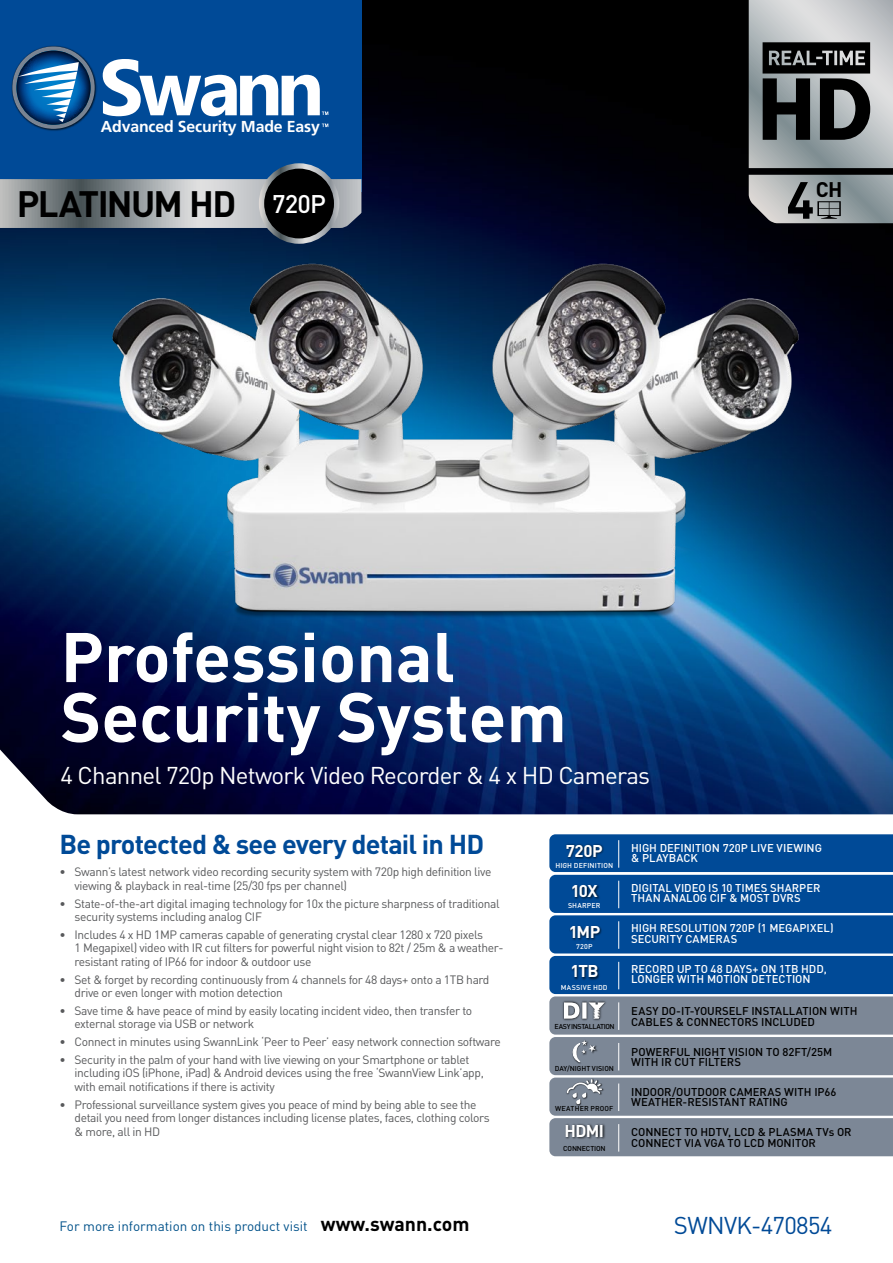
<style>
.page{position:relative;width:893px;height:1263px;background:#fff}
.page>*{position:absolute;margin:0;border:0;box-sizing:border-box;transform-origin:0 0}
.t1{font:700 69px/60px "DIN Pro";color:#fff}
.t2{font:700 51.45px "DIN Pro";color:#000}
.t3{font:700 36.3px "DIN Pro";letter-spacing:-.045em;color:#000}
.t4{font:700 27px "DIN Pro";letter-spacing:-.03em;color:#004a97}
.t5{font:24px "DIN Pro";letter-spacing:-.03em;color:#fff}
.t6{font:24px "DIN Pro";letter-spacing:-.03em;color:#004a97}
.t7{font:700 20.85px "DIN Pro";color:#000}
.t8{font:700 16.8px "DIN Pro";letter-spacing:-.04em;color:#fff}
.t9{font:700 15.9px "Frutiger LT";letter-spacing:-.01em;color:#fff}
.t10{font:13.5px "DIN Pro";color:#02528a}
.t11{font:12px/13.5px "DIN Pro";letter-spacing:-.03em;color:#58595b}
.t12{font:500 11.25px/10.4px "DIN Pro";color:#000}
.t13{font:500 11.25px/10.4px "DIN Pro";color:#fff}
.t14{font:500 7.05px "DIN Pro";letter-spacing:.02em;color:#fff}
.t15{font:500 7.05px "DIN Pro";letter-spacing:-.015em;color:#000}
.t16{font:500 7.05px "DIN Pro";letter-spacing:-.05em;color:#000}
.t17{font:500 7.05px "DIN Pro";letter-spacing:.02em;color:#000}
.s1{font-weight:500;font-size:25.2px;color:#fff}
.s2{font-weight:700;font-size:19.5px;color:#000}
</style>
<div class="page">
<img style="left:0;top:0;width:893px;height:814px">
<div style="left:0;top:0;width:361px;height:192px;background:#004a97"></div>
<svg style="left:103px;top:59px;width:225px;height:57px"></svg>
<svg style="left:322px;top:124px;width:6px;height:3px"></svg>
<img style="left:11px;top:45px;width:86px;height:86px">
<svg style="left:12px;top:46px;width:83px;height:83px"></svg>
<svg style="left:17px;top:51px;width:74px;height:74px"></svg>
<svg style="left:0;top:179px;width:361px;height:49px;background:#9ca1a3"></svg>
<div style="left:261px;top:166px;width:76px;height:75px;background:#000;border-radius:50%"></div>
<div style="left:259px;top:163px;width:80px;height:81px;border:5px solid #fff;border-radius:50%"></div>
<svg style="left:549px;top:834px;width:344px;height:322px;background:#49709b"></svg>
<svg style="left:749px;top:0;width:144px;height:223px;background:#858a8b"></svg>
<img style="left:77px;top:210px;width:760px;height:451px">
<h3 class="t9" style="left:101px;top:117px;width:221px">Advanced Security Made Easy</h3>
<h3 class="t3" style="left:17px;top:174px;width:311px">PLATINUM HD <span class="s1">720P</span></h3>
<h3 class="t7" style="left:816px;top:172px;width:28px">CH</h3>
<h2 class="t2" style="left:786px;top:157px;width:29px">4</h2>
<h1 class="t1" style="left:61px;top:619px;width:508px">Professional<br>Security System</h1>
<h3 class="t5" style="left:61px;top:756px;width:591px">4 Channel 720p Network Video Recorder &amp; 4 x HD Cameras</h3>
<h3 class="t4" style="left:60px;top:822px;width:426px">Be protected &amp; see every detail in HD</h3>
<p class="t11" style="left:75px;top:864px;width:418px;text-indent:-15px">• Swann’s latest network video recording security system with 720p high definition live viewing &amp; playback in real-time (25/30 fps per channel)</p>
<p class="t11" style="left:75px;top:895px;width:427px;text-indent:-15px">• State-of-the-art digital imaging technology for 10x the picture sharpness of traditional security systems including analog CIF</p>
<p class="t11" style="left:75px;top:927px;width:430px;text-indent:-15px">• Includes 4 x HD 1MP cameras capable of generating crystal clear 1280 x 720 pixels<br>1 Megapixel) video with IR cut filters for powerful night vision to 82t / 25m &amp; a weather&shy;resistant rating of IP66 for indoor &amp; outdoor use</p>
<p class="t11" style="left:75px;top:971px;width:416px;text-indent:-15px">• Set &amp; forget by recording continuously from 4 channels for 48 days+ onto a 1TB hard drive or even longer with motion detection</p>
<p class="t11" style="left:75px;top:1003px;width:399px;text-indent:-15px">• Save time &amp; have peace of mind by easily locating incident video, then transfer to external storage via USB or network</p>
<p class="t11" style="left:60px;top:1034px;width:443px">• Connect in minutes using SwannLink ‘Peer to Peer’ easy network connection software</p>
<p class="t11" style="left:75px;top:1052px;width:411px;text-indent:-15px">• Security in the palm of your hand with live viewing on your Smartphone or tablet including iOS (iPhone, iPad) &amp; Android devices using the free ‘SwannView Link’app, with email notifications if there is activity</p>
<p class="t11" style="left:75px;top:1096px;width:417px;text-indent:-15px">• Professional surveillance system gives you peace of mind by being able to see the detail you need from longer distances including license plates, faces, clothing colors &amp; more, all in HD</p>
<p class="t10" style="left:60px;top:1215px;width:412px">For more information on this product visit <span class="s2">www.swann.com</span></p>
<h3 class="t8" style="left:566px;top:836px;width:38px">720P</h3>
<p class="t14" style="left:555px;top:859px;width:59px">HIGH DEFINITION</p>
<p class="t14" style="left:568px;top:900px;width:34px">SHARPER</p>
<h3 class="t8" style="left:571px;top:877px;width:28px">10X</h3>
<h3 class="t8" style="left:569px;top:918px;width:33px">1MP</h3>
<p class="t14" style="left:576px;top:941px;width:18px">720P</p>
<h3 class="t8" style="left:571px;top:957px;width:30px">1TB</h3>
<p class="t14" style="left:561px;top:981px;width:48px">MASSIVE HDD</p>
<p class="t16" style="left:555px;top:1020px;width:61px">EASY INSTALLATION</p>
<p class="t15" style="left:555px;top:1062px;width:61px">DAY/NIGHT VISION</p>
<p class="t17" style="left:555px;top:1103px;width:60px">WEATHER PROOF</p>
<h3 class="t8" style="left:564px;top:1116px;width:41px">HDMI</h3>
<p class="t15" style="left:563px;top:1142px;width:44px">CONNECTION</p>
<p class="t13" style="left:631px;top:841px;width:192px">HIGH DEFINITION 720P LIVE VIEWING &amp; PLAYBACK</p>
<p class="t13" style="left:631px;top:881px;width:191px">DIGITAL VIDEO IS 10 TIMES SHARPER<br>THAN ANALOG CIF &amp; MOST DVRS</p>
<p class="t13" style="left:631px;top:922px;width:204px">HIGH RESOLUTION 720P (1 MEGAPIXEL)<br>SECURITY CAMERAS</p>
<p class="t13" style="left:631px;top:963px;width:197px">RECORD UP TO 48 DAYS+ ON 1TB HDD,<br>LONGER WITH MOTION DETECTION</p>
<p class="t12" style="left:631px;top:1005px;width:228px">EASY DO-IT-YOURSELF INSTALLATION WITH<br>CABLES &amp; CONNECTORS INCLUDED</p>
<p class="t12" style="left:631px;top:1045px;width:203px">POWERFUL NIGHT VISION TO 82FT/25M<br>WITH IR CUT FILTERS</p>
<p class="t12" style="left:631px;top:1085px;width:207px">INDOOR/OUTDOOR CAMERAS WITH IP66<br>WEATHER-RESISTANT RATING</p>
<p class="t12" style="left:631px;top:1126px;width:222px">CONNECT TO HDTV, LCD &amp; PLASMA TVs OR<br>CONNECT VIA VGA TO LCD MONITOR</p>
<h3 class="t6" style="left:674px;top:1206px;width:160px">SWNVK-470854</h3>
</div>
